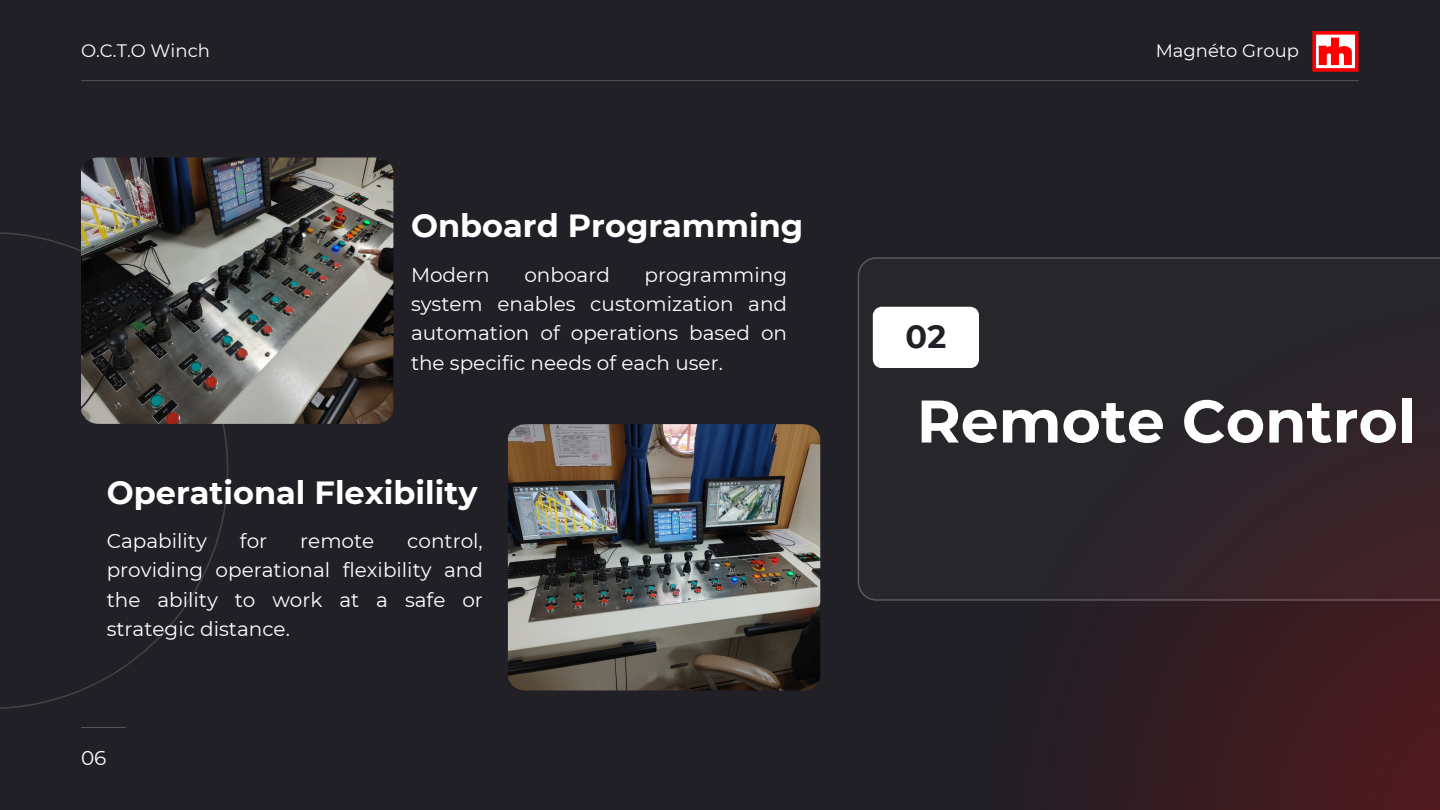
<style>
.page{position:relative;width:1440px;height:810px;background:#212026}
.page>*{position:absolute;margin:0;border:0;box-sizing:border-box;transform-origin:0 0}
.t1{font:700 60px "Montserrat";color:#fff}
.t2{font:700 32px "Montserrat";color:#fff}
.t3{font:700 32px "Montserrat";color:#212026}
.t4{font:20px/29.2px "Montserrat";color:#fff;text-align:justify}
.t5{font:18px "Montserrat";color:#fff}
</style>
<div class="page">
<svg style="left:0;top:232px;width:228px;height:477px"></svg>
<svg style="left:927px;top:601px;width:513px;height:209px"></svg>
<svg style="left:858px;top:257px;width:582px;height:344px"></svg>
<div style="left:873px;top:307px;width:106px;height:61px;background:#fff"></div>
<hr style="left:81px;top:727px;width:45px;height:1px;background:#fff">
<img style="left:81px;top:158px;width:312px;height:266px">
<img style="left:508px;top:424px;width:312px;height:266px">
<hr style="left:81px;top:80px;width:1278px;height:1px;background:#fff">
<svg style="left:1312px;top:31px;width:47px;height:41px;background:#f86061"></svg>
<p class="t5" style="left:81px;top:39px;width:130px">O.C.T.O Winch</p>
<p class="t5" style="left:1156px;top:39px;width:145px">Magnéto Group</p>
<h2 class="t2" style="left:411px;top:206px;width:394px">Onboard Programming</h2>
<p class="t4" style="left:411px;top:260px;width:80px">Modern</p>
<p class="t4" style="left:524px;top:260px;width:87px">onboard</p>
<p class="t4" style="left:411px;top:260px;width:378px;text-indent:233px">programming system enables customization and automation of operations based on the specific needs of each user.</p>
<h2 class="t2" style="left:107px;top:473px;width:372px">Operational Flexibility</h2>
<p class="t4" style="left:107px;top:526px;width:102px">Capability</p>
<p class="t4" style="left:240px;top:526px;width:29px">for</p>
<p class="t4" style="left:300px;top:526px;width:76px">remote</p>
<p class="t4" style="left:107px;top:526px;width:378px;text-indent:301px">control, providing operational flexibility and the ability to work at a safe or strategic distance.</p>
<p class="t4" style="left:81px;top:743px;width:27px">06</p>
<p class="t3" style="left:906px;top:317px;width:42px">02</p>
<p class="t1" style="left:917px;top:384px;width:501px">Remote Control</p>
</div>
